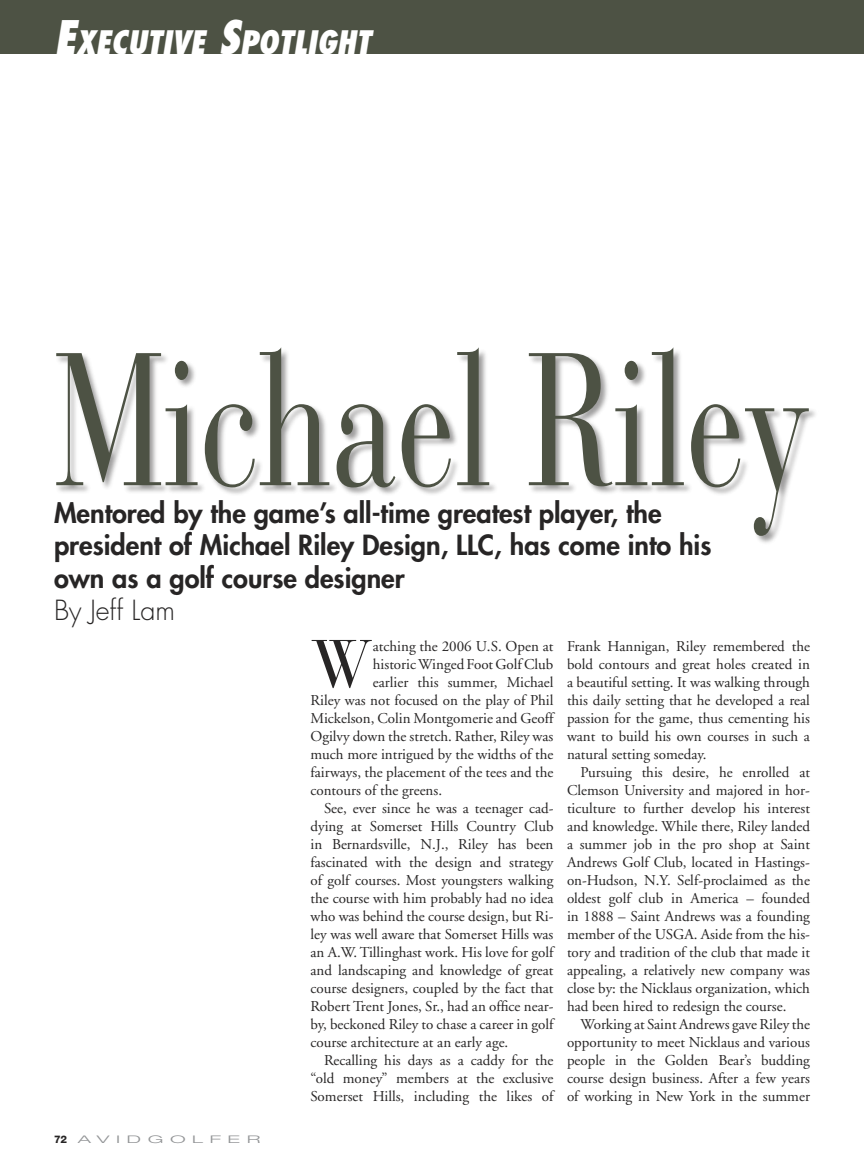
<style>
.page{position:relative;width:864px;height:1175px;background:#fff}
.page>*{position:absolute;margin:0;border:0;box-sizing:border-box;transform-origin:0 0}
.t1{font:187.5px "Bauer Bodoni";color:#4d5244;scale:.7 1}
.t2{font:66.15px "Bauer Bodoni";color:#272525}
.t3{font:italic 800 condensed 31.5px "Futura";letter-spacing:-.005em;color:#fff}
.t4{font:800 27px/32.4px "Futura";color:#272525}
.t5{font:300 27px "Futura";color:#272525}
.t6{font:15px/18px "Adobe Garamond";color:#272525;text-align:justify}
.t7{font:300 expanded 10.5px "Helvetica Neue";letter-spacing:.36em;color:#929496;scale:1.75 1}
.s1{font-size:45px}
.s2{font-weight:800;font-stretch:normal;color:#272525}
</style>
<div class="page">
<div style="left:54px;top:348px;width:765px;height:198px;background:#272525;opacity:.45"></div>
<div style="left:0;top:0;width:864px;height:54px;background:#4d5244"></div>
<p class="t3" style="left:54px;top:23px;width:318px"><span class="s1">E</span>XECUTIVE <span class="s1">S</span>POTLIGHT</p>
<p class="t1" style="left:54px;top:309px;width:1081px">Michael Riley</p>
<p class="t4" style="left:54px;top:496px;width:659px">Mentored by the game’s all-time greatest player, the president of Michael Riley Design, LLC, has come into his own as a golf course designer</p>
<p class="t5" style="left:54px;top:593px;width:123px">By Jeff Lam</p>
<p class="t7" style="left:54px;top:1132px;width:119px"><span class="s2">72</span> AVIDGOLFER</p>
<p class="t2" style="left:310px;top:624px;width:64px">W</p>
<p class="t6" style="left:373px;top:637px;width:182px">atching the 2006 U.S. Open at</p>
<p class="t6" style="left:373px;top:655px;width:182px">historic Winged Foot Golf Club</p>
<p class="t6" style="left:373px;top:673px;width:182px">earlier this summer, Michael</p>
<p class="t6" style="left:310px;top:691px;width:244px">Riley was not focused on the play of Phil</p>
<p class="t6" style="left:310px;top:709px;width:244px">Mickelson, Colin Montgomerie and Geoff</p>
<p class="t6" style="left:310px;top:727px;width:244px">Ogilvy down the stretch. Rather, Riley was</p>
<p class="t6" style="left:310px;top:745px;width:244px">much more intrigued by the widths of the</p>
<p class="t6" style="left:310px;top:763px;width:245px">fairways, the placement of the tees and the</p>
<p class="t6" style="left:310px;top:781px;width:133px">contours of the greens.</p>
<p class="t6" style="left:310px;top:799px;width:245px;text-indent:14px">See, ever since he was a teenager cad&shy;dying at Somerset Hills Country Club in Bernardsville, N.J., Riley has been fascinated with the design and strategy of golf courses. Most youngsters walking the course with him probably had no idea who was behind the course design, but Ri&shy;ley was well aware that Somerset Hills was an A.W. Tillinghast work. His love for golf and landscaping and knowledge of great course designers, coupled by the fact that Robert Trent Jones, Sr., had an office near&shy;by, beckoned Riley to chase a career in golf course architecture at an early age.</p>
<p class="t6" style="left:310px;top:1051px;width:245px;text-indent:14px">Recalling his days as a caddy for the “old money” members at the exclusive Somerset Hills, including the likes of</p>
<p class="t6" style="left:567px;top:637px;width:245px">Frank Hannigan, Riley remembered the bold contours and great holes created in a beautiful setting. It was walking through this daily setting that he developed a real passion for the game, thus cementing his want to build his own courses in such a natural setting someday.</p>
<p class="t6" style="left:567px;top:763px;width:245px;text-indent:14px">Pursuing this desire, he enrolled at Clemson University and majored in hor&shy;ticulture to further develop his interest and knowledge. While there, Riley landed a summer job in the pro shop at Saint Andrews Golf Club, located in Hastings&shy;on-Hudson, N.Y. Self-proclaimed as the oldest golf club in America – founded in 1888 – Saint Andrews was a founding member of the USGA. Aside from the his&shy;tory and tradition of the club that made it appealing, a relatively new company was close by: the Nicklaus organization, which had been hired to redesign the course.</p>
<p class="t6" style="left:567px;top:1015px;width:245px;text-indent:14px">Working at Saint Andrews gave Riley the opportunity to meet Nicklaus and various people in the Golden Bear’s budding course design business. After a few years of working in New York in the summer</p>
</div>
